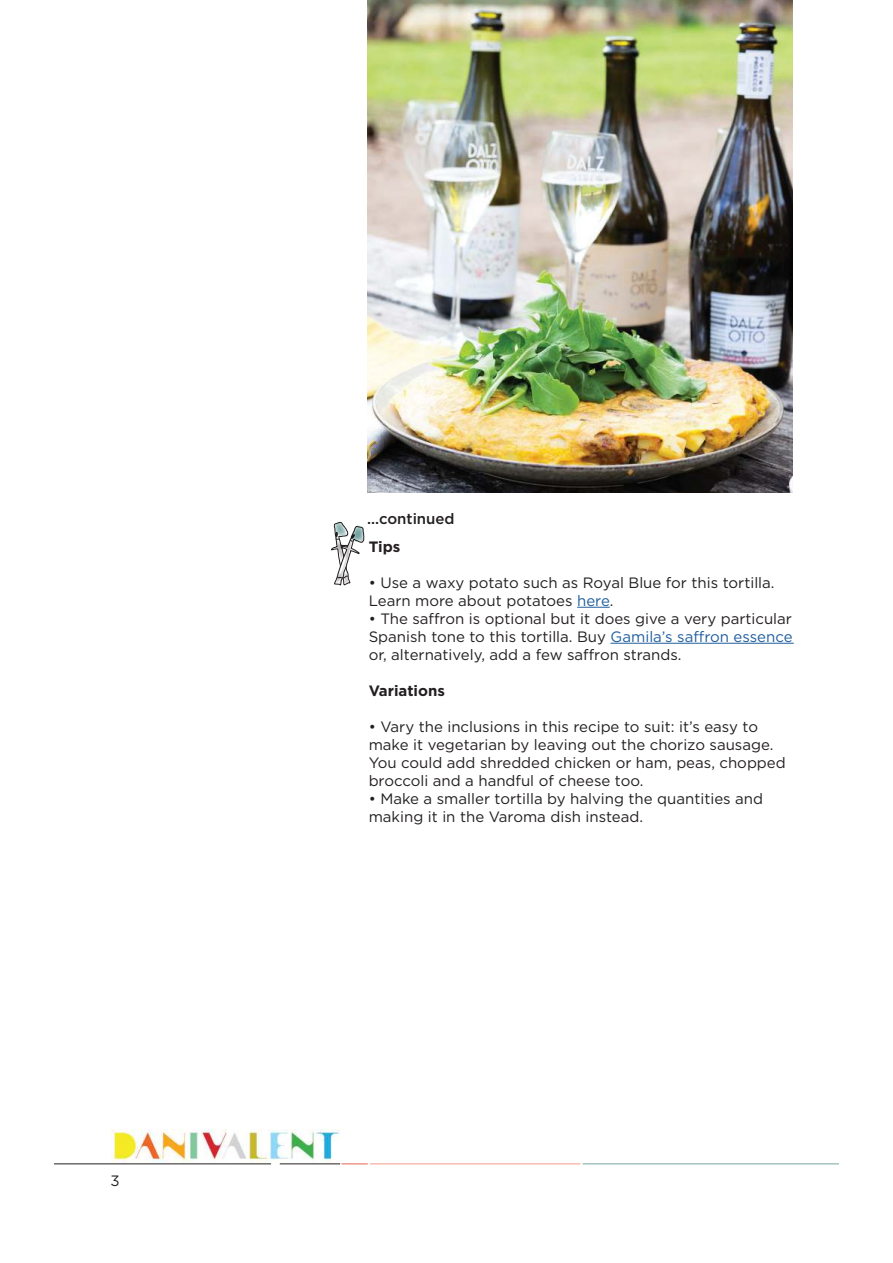
<style>
.page{position:relative;width:893px;height:1263px;background:#fff}
.page>*{position:absolute;margin:0;border:0;box-sizing:border-box;transform-origin:0 0}
.t1{font:15px/18px "Gotham";color:#231f20}
.t2{font:700 15px "Gotham";color:#231f20}
.t3{font:500 15px "Gotham";color:#231f20}
.s1{color:#205e9e}
</style>
<div class="page">
<img style="left:368px;top:0;width:425px;height:492px">
<hr style="left:577px;top:607px;width:33px;height:1px;background:#205e9e">
<hr style="left:610px;top:643px;width:184px;height:1px;background:#205e9e">
<svg style="left:331px;top:521px;width:34px;height:65px"></svg>
<hr style="left:54px;top:1163px;width:217px;height:1px;background:#231f20">
<hr style="left:583px;top:1163px;width:256px;height:1px;background:#77a5a2">
<svg style="left:341px;top:1163px;width:27px;height:1px"></svg>
<hr style="left:280px;top:1163px;width:60px;height:1px;background:#231f20">
<hr style="left:370px;top:1163px;width:210px;height:1px;background:#f79c8a">
<img style="left:112px;top:1130px;width:227px;height:32px">
<p class="t1" style="left:111px;top:1172px;width:11px">3</p>
<p class="t3" style="left:367px;top:512px;width:89px">...continued</p>
<p class="t2" style="left:369px;top:540px;width:33px">Tips</p>
<p class="t1" style="left:369px;top:574px;width:407px">• Use a waxy potato such as Royal Blue for this tortilla.<br>Learn more about potatoes <span class="s1">here</span>.</p>
<p class="t1" style="left:369px;top:610px;width:425px;text-align:justify">• The saffron is optional but it does give a very particular Spanish tone to this tortilla. Buy <span class="s1">Gamila’s saffron essence </span>or, alternatively, add a few saffron strands.</p>
<p class="t2" style="left:369px;top:684px;width:78px">Variations</p>
<p class="t1" style="left:369px;top:718px;width:419px">• Vary the inclusions in this recipe to suit: it’s easy to make it vegetarian by leaving out the chorizo sausage.<br>You could add shredded chicken or ham, peas, chopped broccoli and a handful of cheese too.</p>
<p class="t1" style="left:369px;top:790px;width:396px">• Make a smaller tortilla by halving the quantities and making it in the Varoma dish instead.</p>
</div>
